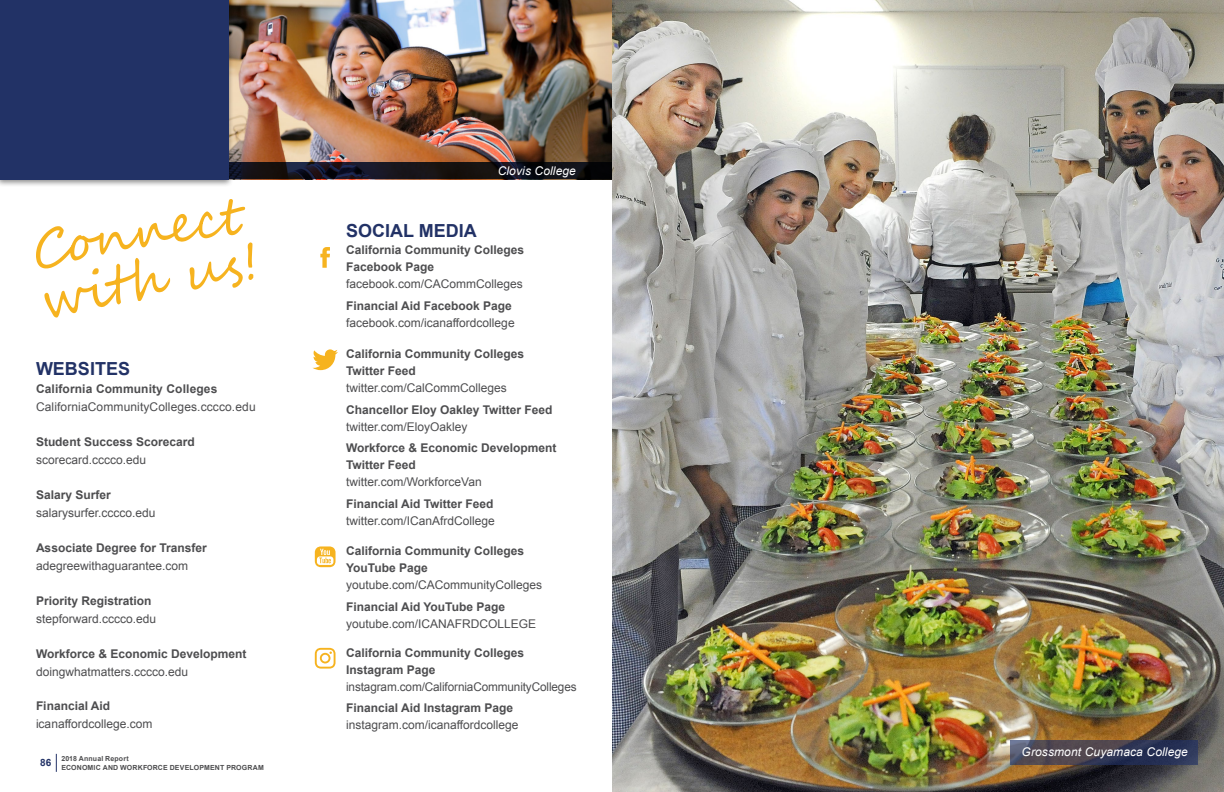
<style>
.page{position:relative;width:1224px;height:792px;background:#fff}
.page>*{position:absolute;margin:0;border:0;box-sizing:border-box;transform-origin:0 0}
.t1{font:700 18px "Arial";color:#223266}
.t2{font:700 12px/17px "Arial";color:#4d4d4f}
.t3{font:12px/18px "Arial";color:#4d4d4f}
.t4{font:italic 12px "Arial";letter-spacing:.01em;color:#fff}
.t5{font:700 10px "Arial";color:#223266}
.t6{font:700 7px/8.4px "Arial";letter-spacing:.02em;color:#4d4d4f}
.s1{font-weight:700}
.s2{font-weight:400}
</style>
<div class="page">
<svg style="left:56px;top:754px;width:1px;height:18px"></svg>
<img style="left:234px;top:0;width:378px;height:162px">
<svg style="left:234px;top:162px;width:378px;height:17px;background:#131219"></svg>
<div style="left:0;top:0;width:234px;height:187px;background:#000;opacity:.45"></div>
<div style="left:0;top:0;width:229px;height:179px;background:#223266"></div>
<svg style="left:320px;top:247px;width:10px;height:21px"></svg>
<svg style="left:313px;top:349px;width:25px;height:21px"></svg>
<svg style="left:315px;top:648px;width:21px;height:21px"></svg>
<svg style="left:315px;top:546px;width:21px;height:21px"></svg>
<svg style="left:36px;top:199px;width:217px;height:119px"></svg>
<img style="left:612px;top:0;width:612px;height:792px">
<svg style="left:1010px;top:740px;width:187px;height:24px;background:#3e3f55"></svg>
<p class="t1" style="left:36px;top:357px;width:96px">WEBSITES</p>
<p class="t3" style="left:36px;top:380px;width:221px"><span class="s1">California Community Colleges<br></span>CaliforniaCommunityColleges.cccco.edu</p>
<p class="t2" style="left:36px;top:433px;width:160px;line-height:18px">Student Success Scorecard <span class="s2">scorecard.cccco.edu</span></p>
<p class="t3" style="left:36px;top:486px;width:121px"><span class="s1">Salary Surfer </span>salarysurfer.cccco.edu</p>
<p class="t2" style="left:36px;top:539px;width:172px;line-height:18px">Associate Degree for Transfer <span class="s2">adegreewithaguarantee.com</span></p>
<p class="t3" style="left:36px;top:592px;width:122px"><span class="s1">Priority Registration </span>stepforward.cccco.edu</p>
<p class="t2" style="left:36px;top:645px;width:212px;line-height:18px">Workforce &amp; Economic Development <span class="s2">doingwhatmatters.cccco.edu</span></p>
<p class="t3" style="left:36px;top:697px;width:118px"><span class="s1">Financial Aid </span>icanaffordcollege.com</p>
<p class="t5" style="left:40px;top:756px;width:13px">86</p>
<p class="t6" style="left:61px;top:755px;width:204px">2018 Annual Report<br>ECONOMIC AND WORKFORCE DEVELOPMENT PROGRAM</p>
<p class="t4" style="left:498px;top:163px;width:80px">Clovis College</p>
<p class="t1" style="left:346px;top:219px;width:132px">SOCIAL MEDIA</p>
<p class="t2" style="left:346px;top:242px;width:180px">California Community Colleges<br>Facebook Page <span class="s2">facebook.com/CACommColleges</span></p>
<p class="t3" style="left:346px;top:297px;width:170px;line-height:17px"><span class="s1">Financial Aid Facebook Page </span>facebook.com/icanaffordcollege</p>
<p class="t2" style="left:346px;top:346px;width:180px">California Community Colleges<br>Twitter Feed <span class="s2">twitter.com/CalCommColleges</span></p>
<p class="t2" style="left:346px;top:401px;width:208px">Chancellor Eloy Oakley Twitter Feed <span class="s2">twitter.com/EloyOakley</span></p>
<p class="t2" style="left:346px;top:440px;width:212px">Workforce &amp; Economic Development<br>Twitter Feed<br><span class="s2">twitter.com/WorkforceVan</span></p>
<p class="t3" style="left:346px;top:495px;width:150px;line-height:17px"><span class="s1">Financial Aid Twitter Feed </span>twitter.com/ICanAfrdCollege</p>
<p class="t2" style="left:346px;top:543px;width:198px">California Community Colleges<br>YouTube Page <span class="s2">youtube.com/CACommunityColleges</span></p>
<p class="t2" style="left:346px;top:598px;width:160px">Financial Aid YouTube Page</p>
<p class="t3" style="left:346px;top:615px;width:192px">youtube.com/ICANAFRDCOLLEGE</p>
<p class="t3" style="left:346px;top:644px;width:232px;line-height:17px"><span class="s1">California Community Colleges<br>Instagram Page </span>instagram.com/CaliforniaCommunityColleges</p>
<p class="t2" style="left:346px;top:700px;width:168px">Financial Aid Instagram Page</p>
<p class="t3" style="left:346px;top:716px;width:174px">instagram.com/icanaffordcollege</p>
<p class="t4" style="left:1022px;top:744px;width:168px">Grossmont Cuyamaca College</p>
</div>
